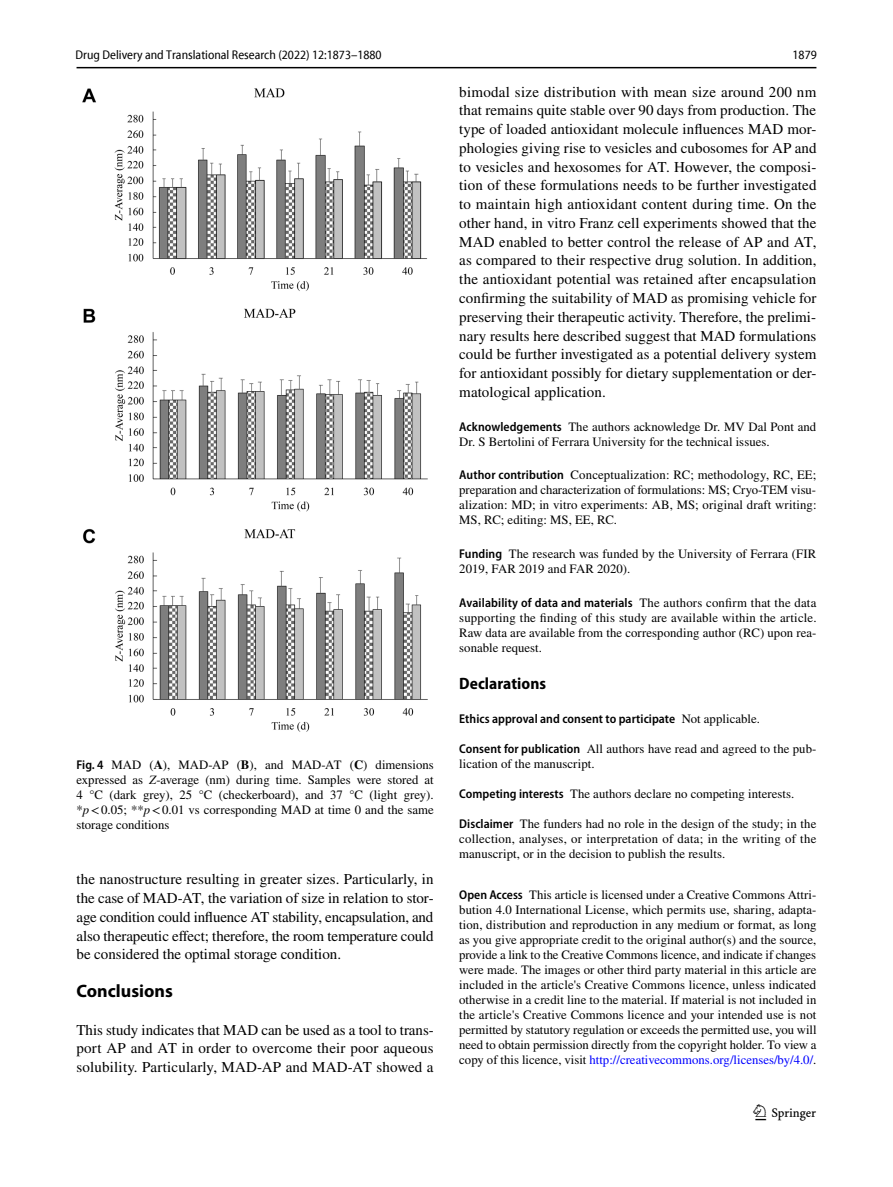
<style>
.page{position:relative;width:893px;height:1187px;background:#fff}
.page>*{position:absolute;margin:0;border:0;box-sizing:border-box;transform-origin:0 0}
.t1{font:22.5px "Springnew Regular 3";color:#000}
.t2{font:700 18px "Myriad Pro";color:#000}
.t3{font:700 semi-condensed 16.5px "Myriad Pro";letter-spacing:.005em;color:#000}
.t4{font:15px/18.8px "STIX";letter-spacing:.005em;color:#000;text-align:justify}
.t5{font:12.75px/15px "STIX";letter-spacing:.005em;color:#000;text-align:justify}
.t6{font:600 semi-condensed 12.75px "Myriad Pro";letter-spacing:.005em;color:#000}
.t7{font:semi-condensed 12.75px "Myriad Pro Unic";color:#000}
.s1{font-family:"Myriad Pro";font-weight:600;font-stretch:semi-condensed}
.s2{font-weight:700}
.s3{font-style:italic}
.s4{font-family:"STIX";font-weight:400;font-stretch:normal}
.s5{color:#00f}
</style>
<div class="page">
<hr style="left:77px;top:67px;width:739px;height:1px;background:#000">
<img style="left:82px;top:88px;width:346px;height:644px">
<p class="t7" style="left:76px;top:50px;width:308px">Drug Delivery and Translational Research (2022) 12:1873–1880</p>
<p class="t7" style="left:792px;top:50px;width:26px">1879</p>
<p class="t5" style="left:77px;top:758px;width:359px"><span class="s1">Fig. 4</span> MAD (<span class="s2">A</span>), MAD-AP (<span class="s2">B</span>), and MAD-AT (<span class="s2">C</span>) dimensions expressed as <span class="s3">Z</span>-average (nm) during time. Samples were stored at 4 °C (dark grey), 25 °C (checkerboard), and 37 °C (light grey). *<span class="s3">p</span>&lt;0.05; **<span class="s3">p</span>&lt;0.01 vs corresponding MAD at time 0 and the same storage conditions</p>
<p class="t4" style="left:77px;top:871px;width:359px">the nanostructure resulting in greater sizes. Particularly, in the case of MAD-AT, the variation of size in relation to stor&shy;age condition could influence AT stability, encapsulation, and also therapeutic effect; therefore, the room temperature could be considered the optimal storage condition.</p>
<h2 class="t2" style="left:77px;top:979px;width:98px">Conclusions</h2>
<p class="t4" style="left:77px;top:1021px;width:359px">This study indicates that MAD can be used as a tool to trans&shy;port AP and AT in order to overcome their poor aqueous solubility. Particularly, MAD-AP and MAD-AT showed a</p>
<p class="t4" style="left:459px;top:83px;width:359px">bimodal size distribution with mean size around 200 nm that remains quite stable over 90 days from production. The type of loaded antioxidant molecule influences MAD mor&shy;phologies giving rise to vesicles and cubosomes for AP and to vesicles and hexosomes for AT. However, the composi&shy;tion of these formulations needs to be further investigated to maintain high antioxidant content during time. On the other hand, in vitro Franz cell experiments showed that the MAD enabled to better control the release of AP and AT, as compared to their respective drug solution. In addition, the antioxidant potential was retained after encapsulation confirming the suitability of MAD as promising vehicle for preserving their therapeutic activity. Therefore, the prelimi&shy;nary results here described suggest that MAD formulations could be further investigated as a potential delivery system for antioxidant possibly for dietary supplementation or der&shy;matological application.</p>
<p class="t5" style="left:459px;top:419px;width:359px"><span class="s1">Acknowledgements</span> The authors acknowledge Dr. MV Dal Pont and<br>Dr. S Bertolini of Ferrara University for the technical issues.</p>
<p class="t5" style="left:459px;top:468px;width:359px"><span class="s1">Author contribution</span> Conceptualization: RC; methodology, RC, EE; preparation and characterization of formulations: MS; Cryo-TEM visu&shy;alization: MD; in vitro experiments: AB, MS; original draft writing:<br>MS, RC; editing: MS, EE, RC.</p>
<p class="t5" style="left:459px;top:547px;width:358px"><span class="s1">Funding</span> The research was funded by the University of Ferrara (FIR<br>2019, FAR 2019 and FAR 2020).</p>
<p class="t6" style="left:459px;top:595px;width:359px">Availability of data and materials <span class="s4">The authors confirm that the data</span></p>
<p class="t5" style="left:459px;top:610px;width:359px">supporting the finding of this study are available within the article.<br>Raw data are available from the corresponding author (RC) upon rea&shy;sonable request.</p>
<p class="t3" style="left:459px;top:674px;width:88px">Declarations</p>
<p class="t6" style="left:459px;top:711px;width:302px">Ethics approval and consent to participate <span class="s4">Not applicable.</span></p>
<p class="t5" style="left:459px;top:742px;width:359px"><span class="s1">Consent for publication</span> All authors have read and agreed to the pub&shy;lication of the manuscript.</p>
<p class="t5" style="left:459px;top:787px;width:336px"><span class="s1">Competing interests</span> The authors declare no competing interests.</p>
<p class="t5" style="left:459px;top:817px;width:359px"><span class="s1">Disclaimer</span> The funders had no role in the design of the study; in the collection, analyses, or interpretation of data; in the writing of the manuscript, or in the decision to publish the results.</p>
<p class="t5" style="left:459px;top:888px;width:359px"><span class="s1">Open Access</span> This article is licensed under a Creative Commons Attri&shy;bution 4.0 International License, which permits use, sharing, adapta&shy;tion, distribution and reproduction in any medium or format, as long as you give appropriate credit to the original author(s) and the source, provide a link to the Creative Commons licence, and indicate if changes were made. The images or other third party material in this article are included in the article's Creative Commons licence, unless indicated otherwise in a credit line to the material. If material is not included in the article's Creative Commons licence and your intended use is not permitted by statutory regulation or exceeds the permitted use, you will need to obtain permission directly from the copyright holder. To view a copy of this licence, visit <span class="s5">http://creativecommons.org/licenses/by/4.0/</span>.</p>
<h1 class="t1" style="left:755px;top:1104px;width:62px">1 3</h1>
</div>
